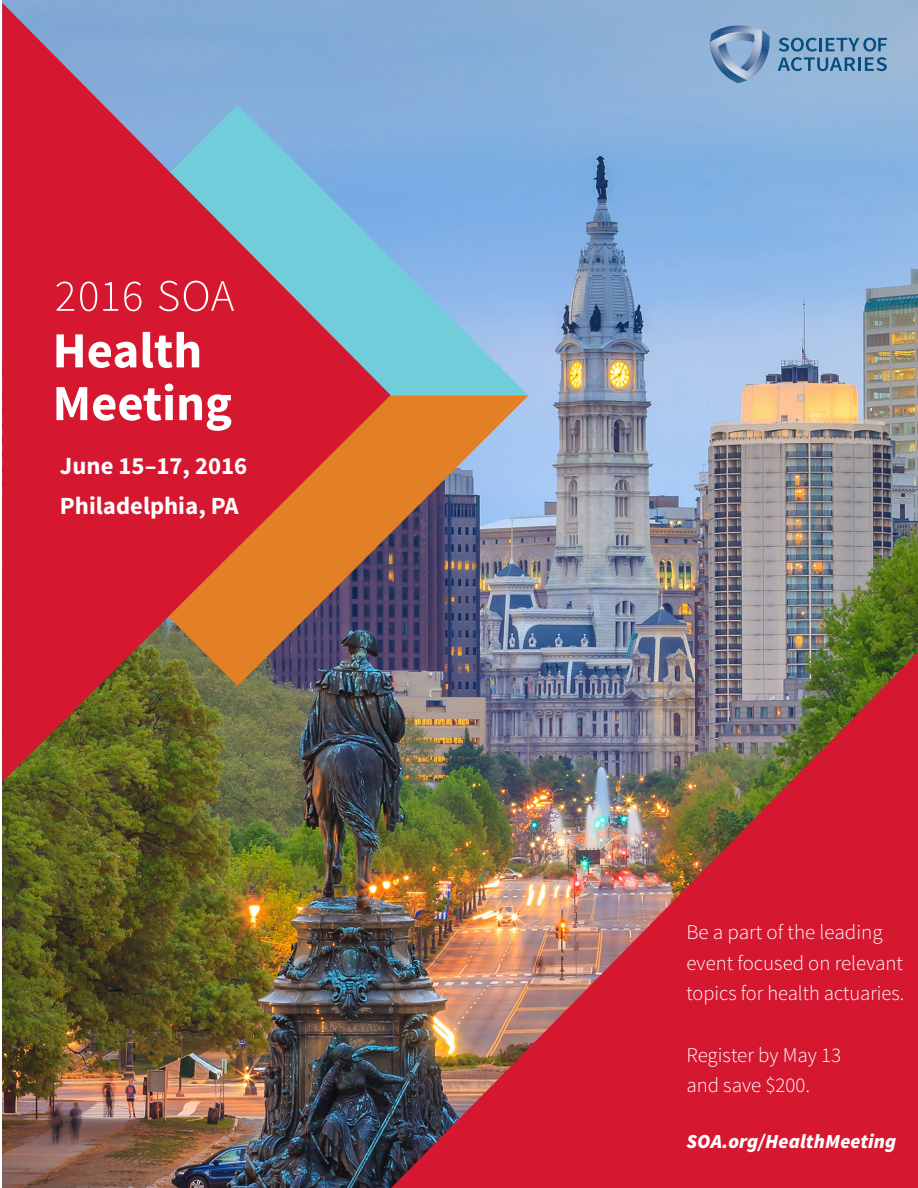
<style>
.page{position:relative;width:918px;height:1188px;background:#fff}
.page>*{position:absolute;margin:0;border:0;box-sizing:border-box;transform-origin:0 0}
.t1{font:700 24.75px/39.6px "Source Sans Pro";color:#fff}
.t2{font:300 20.85px/30.6px "Source Sans Pro";color:#fff}
.t3{font:italic 900 19.95px "Source Sans Pro";letter-spacing:.01em;color:#fff}
</style>
<div class="page">
<img style="left:2px;top:0;width:916px;height:1188px">
<img style="left:391px;top:652px;width:527px;height:536px">
<img style="left:391px;top:395px;width:137px;height:291px">
<svg style="left:391px;top:105px;width:137px;height:290px;background:#80b8e2"></svg>
<svg style="left:2px;top:3px;width:389px;height:779px;background:#a9565f"></svg>
<svg style="left:56px;top:282px;width:18px;height:29px"></svg>
<svg style="left:80px;top:282px;width:17px;height:29px"></svg>
<svg style="left:103px;top:282px;width:15px;height:29px"></svg>
<svg style="left:124px;top:282px;width:17px;height:29px"></svg>
<svg style="left:159px;top:281px;width:19px;height:30px"></svg>
<svg style="left:184px;top:281px;width:50px;height:30px"></svg>
<svg style="left:56px;top:334px;width:27px;height:33px"></svg>
<svg style="left:89px;top:342px;width:47px;height:26px"></svg>
<svg style="left:143px;top:332px;width:56px;height:36px"></svg>
<svg style="left:56px;top:387px;width:31px;height:33px"></svg>
<svg style="left:93px;top:384px;width:80px;height:37px"></svg>
<svg style="left:179px;top:394px;width:52px;height:37px"></svg>
<svg style="left:778px;top:38px;width:109px;height:33px;background:#6794b9"></svg>
<svg style="left:709px;top:25px;width:62px;height:58px;background:#809fc3"></svg>
<p class="t1" style="left:60px;top:447px;width:189px">June 15–17, 2016<br>Philadelphia, PA</p>
<p class="t2" style="left:686px;top:917px;width:219px">Be a part of the leading event focused on relevant topics for health actuaries.</p>
<p class="t2" style="left:686px;top:1039px;width:156px">Register by May 13 and save $200.</p>
<p class="t3" style="left:686px;top:1128px;width:211px">SOA.org/HealthMeeting</p>
</div>
